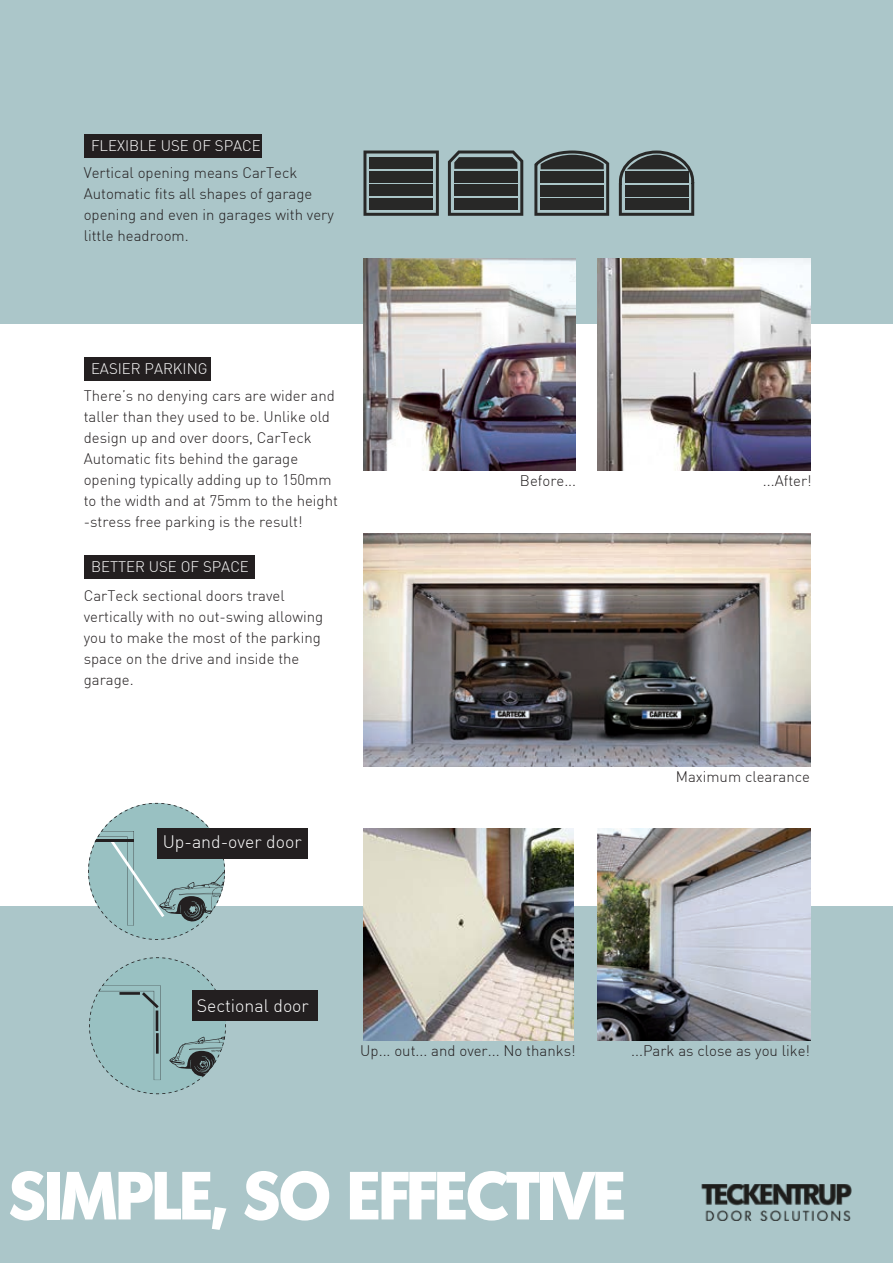
<style>
.page{position:relative;width:893px;height:1263px;background:#fff}
.page>*{position:absolute;margin:0;border:0;box-sizing:border-box;transform-origin:0 0}
.t1{font:700 66px "Montreal";letter-spacing:-.02em;color:#fff}
.t2{font:300 17.7px "DIN";color:#fff}
.t3{font:300 15px/21px "DIN";color:#231f20}
.t4{font:300 15px "DIN";color:#fff}
</style>
<div class="page">
<div style="left:0;top:0;width:893px;height:324px;background:#abc6c9"></div>
<div style="left:0;top:906px;width:893px;height:357px;background:#abc6c9"></div>
<div style="left:85px;top:358px;width:126px;height:23px;background:#231f20"></div>
<div style="left:85px;top:134px;width:177px;height:23px;background:#231f20"></div>
<div style="left:85px;top:556px;width:170px;height:23px;background:#231f20"></div>
<img style="left:363px;top:258px;width:213px;height:213px">
<svg style="left:363px;top:150px;width:76px;height:66px"></svg>
<div style="left:370px;top:198px;width:63px;height:11px;background:#282827"></div>
<div style="left:370px;top:184px;width:63px;height:12px;background:#282827"></div>
<div style="left:370px;top:171px;width:63px;height:11px;background:#282827"></div>
<div style="left:370px;top:157px;width:63px;height:12px;background:#282827"></div>
<svg style="left:534px;top:150px;width:75px;height:66px"></svg>
<svg style="left:619px;top:150px;width:75px;height:66px"></svg>
<svg style="left:448px;top:150px;width:75px;height:66px"></svg>
<img style="left:363px;top:828px;width:211px;height:213px">
<img style="left:598px;top:258px;width:212px;height:213px">
<img style="left:598px;top:828px;width:212px;height:213px">
<img style="left:363px;top:533px;width:447px;height:234px">
<svg style="left:89px;top:957px;width:137px;height:137px"></svg>
<svg style="left:88px;top:803px;width:137px;height:137px"></svg>
<div style="left:157px;top:828px;width:150px;height:30px;background:#231f20"></div>
<div style="left:192px;top:990px;width:125px;height:31px;background:#231f20"></div>
<p class="t4" style="left:91px;top:136px;width:171px">FLEXIBLE USE OF SPACE</p>
<p class="t3" style="left:84px;top:162px;width:252px">Vertical opening means CarTeck<br>Automatic fits all shapes of garage opening and even in garages with very little headroom.</p>
<p class="t4" style="left:91px;top:360px;width:118px">EASIER PARKING</p>
<p class="t3" style="left:84px;top:385px;width:256px">There’s no denying cars are wider and taller than they used to be. Unlike old design up and over doors, CarTeck Automatic fits behind the garage opening typically adding up to 150mm to the width and at 75mm to the height -stress free parking is the result!</p>
<p class="t4" style="left:91px;top:558px;width:159px">BETTER USE OF SPACE</p>
<p class="t3" style="left:84px;top:584px;width:241px">CarTeck sectional doors travel vertically with no out-swing allowing you to make the most of the parking space on the drive and inside the garage.</p>
<p class="t2" style="left:163px;top:830px;width:141px">Up-and-over door</p>
<p class="t3" style="left:520px;top:470px;width:58px">Before...</p>
<p class="t3" style="left:763px;top:470px;width:50px">...After!</p>
<p class="t3" style="left:676px;top:766px;width:136px">Maximum clearance</p>
<p class="t2" style="left:197px;top:994px;width:114px">Sectional door</p>
<p class="t3" style="left:360px;top:1040px;width:217px">Up... out... and over... No thanks!</p>
<p class="t3" style="left:631px;top:1040px;width:180px">...Park as close as you like!</p>
<h1 class="t1" style="left:10px;top:1151px;width:617px">SIMPLE, SO EFFECTIVE</h1>
</div>
